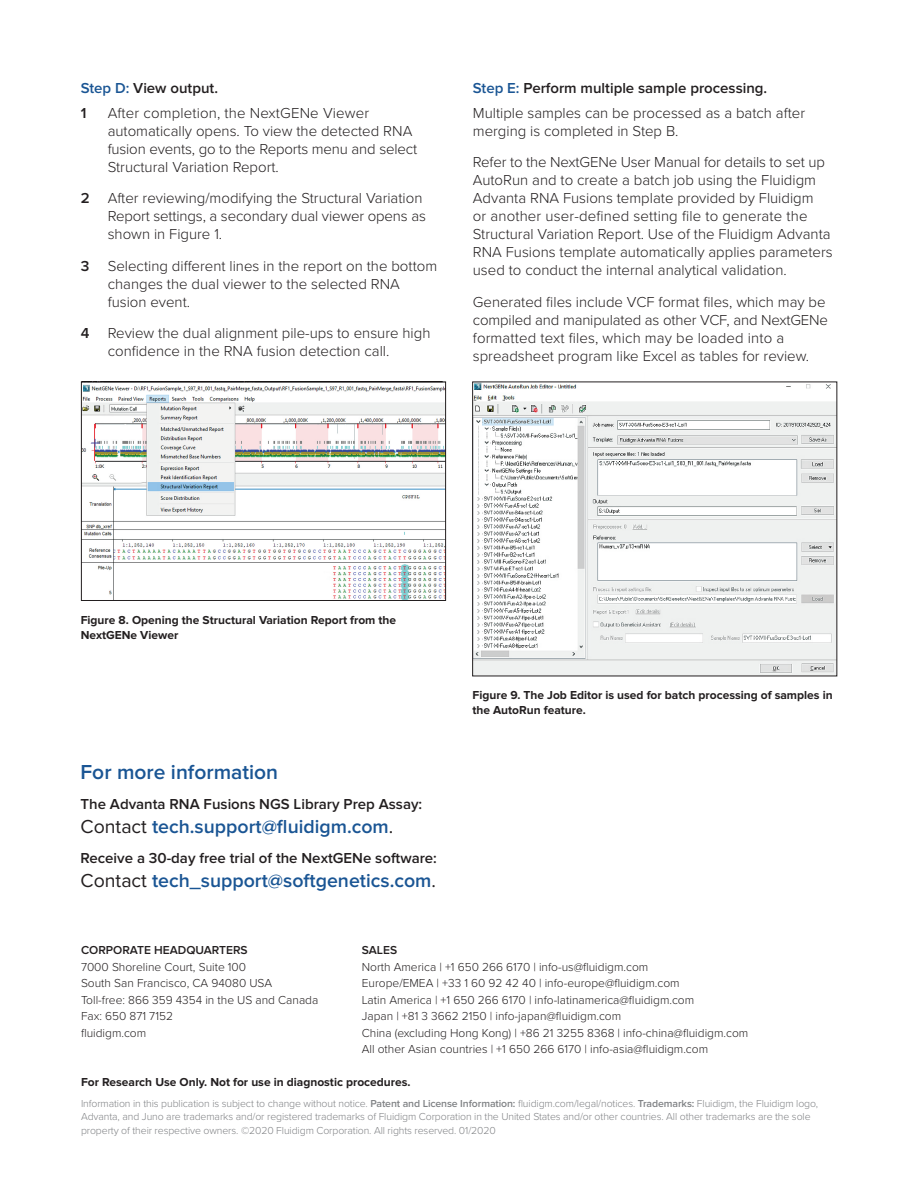
<style>
.page{position:relative;width:918px;height:1188px;background:#fff}
.page>*{position:absolute;margin:0;border:0;box-sizing:border-box;transform-origin:0 0}
.t1{font:600 21px "Proxima Nova";color:#1a5594}
.t2{font:600 19.5px "Proxima Nova";color:#1a5594}
.t3{font:300 15px/18px "Proxima Nova";color:#231f20}
.t4{font:600 15px "Proxima Nova";color:#231f20}
.For_Research_Small{font:300 12px "Proxima Nova";color:#231f20}
.Body_copy_Light_11{font:700 12px/15px "Proxima Nova";color:#231f20}
.For_Research_Small-2{font:600 12px "Proxima Nova";color:#231f20}
.Body_copy_Light_11-2{font:300 10.5px/13.5px "Proxima Nova";letter-spacing:-.01em;color:#808285}
.s1{color:#1a5594}
.s2{font-weight:600}
.s3{font-weight:400;color:#231f20}
</style>
<div class="page">
<img style="left:474px;top:384px;width:361px;height:290px">
<img style="left:83px;top:384px;width:361px;height:215px">
<div style="left:81px;top:382px;width:365px;height:219px;border:1px solid #231f20"></div>
<p class="t4" style="left:81px;top:79px;width:139px"><span class="s1">Step D:</span> View output.</p>
<p class="t4" style="left:81px;top:104px;width:7px">1</p>
<p class="t3" style="left:108px;top:103px;width:311px">After completion, the NextGENe Viewer automatically opens. To view the detected RNA fusion events, go to the Reports menu and select Structural Variation Report.</p>
<p class="t3" style="left:108px;top:188px;width:320px;text-indent:-27px"><span class="s2">2</span> After reviewing/modifying the Structural Variation<br>Report settings, a secondary dual viewer opens as shown in Figure 1.</p>
<p class="t3" style="left:108px;top:256px;width:331px;text-indent:-27px"><span class="s2">3</span> Selecting different lines in the report on the bottom changes the dual viewer to the selected RNA fusion event.</p>
<p class="t3" style="left:108px;top:323px;width:324px;text-indent:-27px"><span class="s2">4</span> Review the dual alignment pile-ups to ensure high confidence in the RNA fusion detection call.</p>
<p class="t4" style="left:473px;top:79px;width:296px"><span class="s1">Step E:</span> Perform multiple sample processing.</p>
<p class="t3" style="left:473px;top:103px;width:334px">Multiple samples can be processed as a batch after merging is completed in Step B.</p>
<p class="t3" style="left:473px;top:152px;width:361px">Refer to the NextGENe User Manual for details to set up AutoRun and to create a batch job using the Fluidigm Advanta RNA Fusions template provided by Fluidigm<br>or another user-defined setting file to generate the Structural Variation Report. Use of the Fluidigm Advanta RNA Fusions template automatically applies parameters used to conduct the internal analytical validation.</p>
<p class="t3" style="left:473px;top:292px;width:357px">Generated files include VCF format files, which may be compiled and manipulated as other VCF, and NextGENe formatted text files, which may be loaded into a spreadsheet program like Excel as tables for review.</p>
<p class="Body_copy_Light_11" style="left:81px;top:612px;width:317px">Figure 8. Opening the Structural Variation Report from the<br>NextGENe Viewer</p>
<p class="t1" style="left:81px;top:760px;width:199px">For more information</p>
<p class="t4" style="left:81px;top:795px;width:343px">The Advanta RNA Fusions NGS Library Prep Assay:</p>
<p class="t2" style="left:81px;top:815px;width:314px"><span class="s3">Contact</span> tech.support@fluidigm.com<span class="s3">.</span></p>
<p class="t4" style="left:81px;top:849px;width:358px">Receive a 30-day free trial of the NextGENe software:</p>
<p class="t2" style="left:81px;top:869px;width:357px"><span class="s3">Contact</span> tech_support@softgenetics.com<span class="s3">.</span></p>
<p class="Body_copy_Light_11" style="left:472px;top:688px;width:362px">Figure 9. The Job Editor is used for batch processing of samples in the AutoRun feature.</p>
<p class="For_Research_Small-2" style="left:81px;top:943px;width:168px">CORPORATE HEADQUARTERS</p>
<p class="For_Research_Small" style="left:81px;top:958px;width:167px">7000 Shoreline Court, Suite 100</p>
<p class="For_Research_Small" style="left:81px;top:974px;width:193px">South San Francisco, CA 94080 USA</p>
<p class="For_Research_Small" style="left:81px;top:991px;width:239px">Toll-free: 866 359 4354 in the US and Canada</p>
<p class="For_Research_Small" style="left:81px;top:1007px;width:94px">Fax: 650 871 7152</p>
<p class="For_Research_Small" style="left:81px;top:1024px;width:67px">fluidigm.com</p>
<p class="Body_copy_Light_11" style="left:81px;top:1075px;width:331px">For Research Use Only. Not for use in diagnostic procedures.</p>
<p class="Body_copy_Light_11-2" style="left:81px;top:1096px;width:739px">Information in this publication is subject to change without notice. <span class="s2">Patent and License Information:</span> fluidigm.com/legal/notices. <span class="s2">Trademarks:</span> Fluidigm, the Fluidigm logo,<br>Advanta, and Juno are trademarks and/or registered trademarks of Fluidigm Corporation in the United States and/or other countries. All other trademarks are the sole property of their respective owners. ©2020 Fluidigm Corporation. All rights reserved. 01/2020</p>
<p class="For_Research_Small-2" style="left:362px;top:943px;width:37px">SALES</p>
<p class="For_Research_Small" style="left:362px;top:958px;width:288px">North America | +1 650 266 6170 | info-us@fluidigm.com</p>
<p class="For_Research_Small" style="left:362px;top:974px;width:319px">Europe/EMEA | +33 1 60 92 42 40 | info-europe@fluidigm.com</p>
<p class="For_Research_Small" style="left:362px;top:991px;width:334px">Latin America | +1 650 266 6170 | info-latinamerica@fluidigm.com</p>
<p class="For_Research_Small" style="left:362px;top:1007px;width:261px">Japan | +81 3 3662 2150 | info-japan@fluidigm.com</p>
<p class="For_Research_Small" style="left:362px;top:1024px;width:388px">China (excluding Hong Kong) | +86 21 3255 8368 | info-china@fluidigm.com</p>
<p class="For_Research_Small" style="left:362px;top:1040px;width:348px">All other Asian countries | +1 650 266 6170 | info-asia@fluidigm.com</p>
</div>
